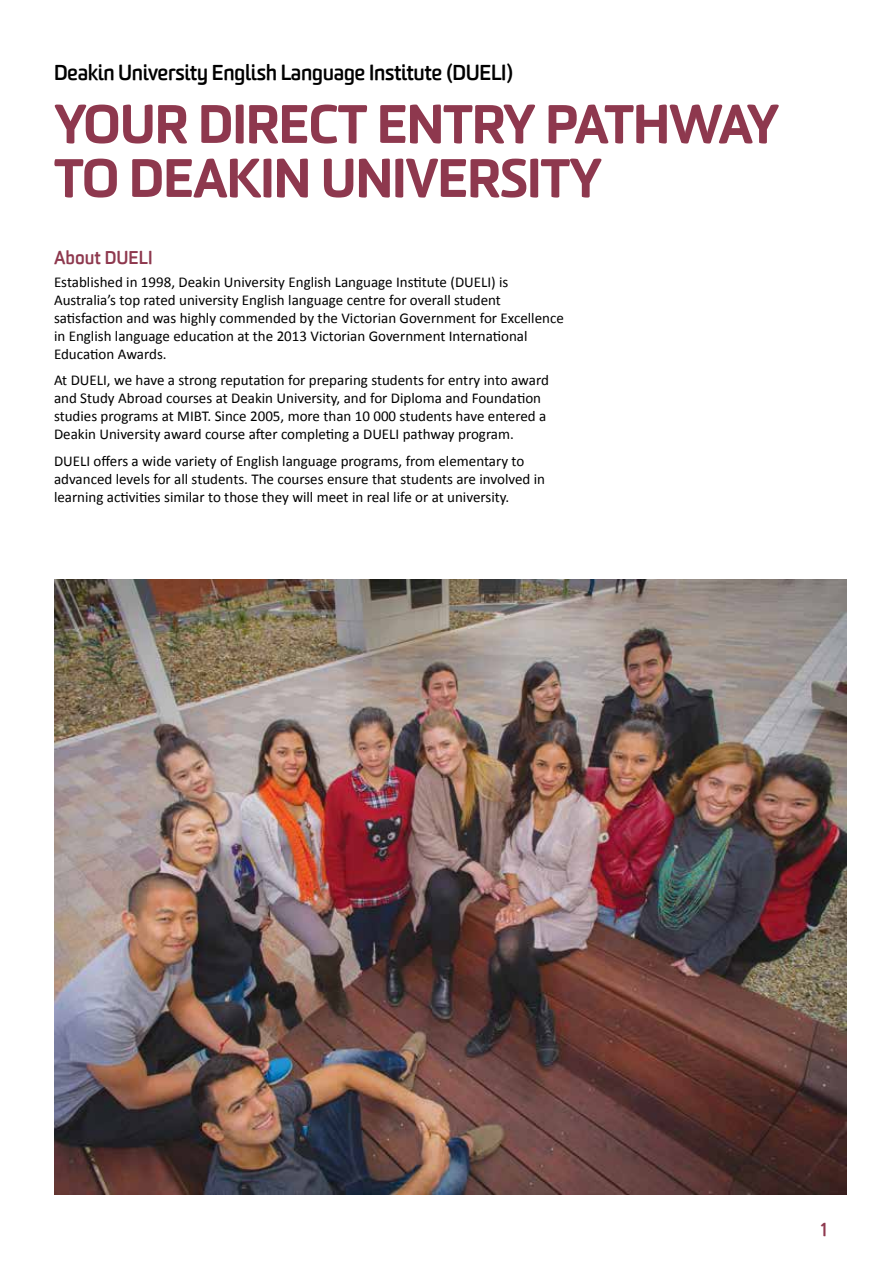
<style>
.page{position:relative;width:893px;height:1263px;background:#fff}
.page>*{position:absolute;margin:0;border:0;box-sizing:border-box;transform-origin:0 0}
.t1{font:900 52.5px/54px "Worldly";letter-spacing:-.02em;color:#8e384e}
.t2{font:700 21px "Worldly";letter-spacing:-.02em;color:#000}
.t3{font:700 18px "Worldly";color:#8e384e}
.t4{font:15px/18px "Calibri";color:#000}
</style>
<div class="page">
<img style="left:54px;top:579px;width:792px;height:616px">
<h2 class="t2" style="left:54px;top:60px;width:460px">Deakin University English Language Institute (DUELI)</h2>
<h1 class="t1" style="left:54px;top:98px;width:727px">YOUR DIRECT ENTRY PATHWAY<br>TO DEAKIN UNIVERSITY</h1>
<p class="t3" style="left:54px;top:247px;width:100px">About DUELI</p>
<p class="t4" style="left:54px;top:273px;width:511px">Established in 1998, Deakin University English Language Institute (DUELI) is Australia’s top rated university English language centre for overall student satisfaction and was highly commended by the Victorian Government for Excellence in English language education at the 2013 Victorian Government International Education Awards.</p>
<p class="t4" style="left:54px;top:371px;width:496px">At DUELI, we have a strong reputation for preparing students for entry into award and Study Abroad courses at Deakin University, and for Diploma and Foundation studies programs at MIBT. Since 2005, more than 10 000 students have entered a Deakin University award course after completing a DUELI pathway program.</p>
<p class="t4" style="left:54px;top:452px;width:493px">DUELI offers a wide variety of English language programs, from elementary to advanced levels for all students. The courses ensure that students are involved in learning activities similar to those they will meet in real life or at university.</p>
<p class="t3" style="left:820px;top:1218px;width:9px">1</p>
</div>
